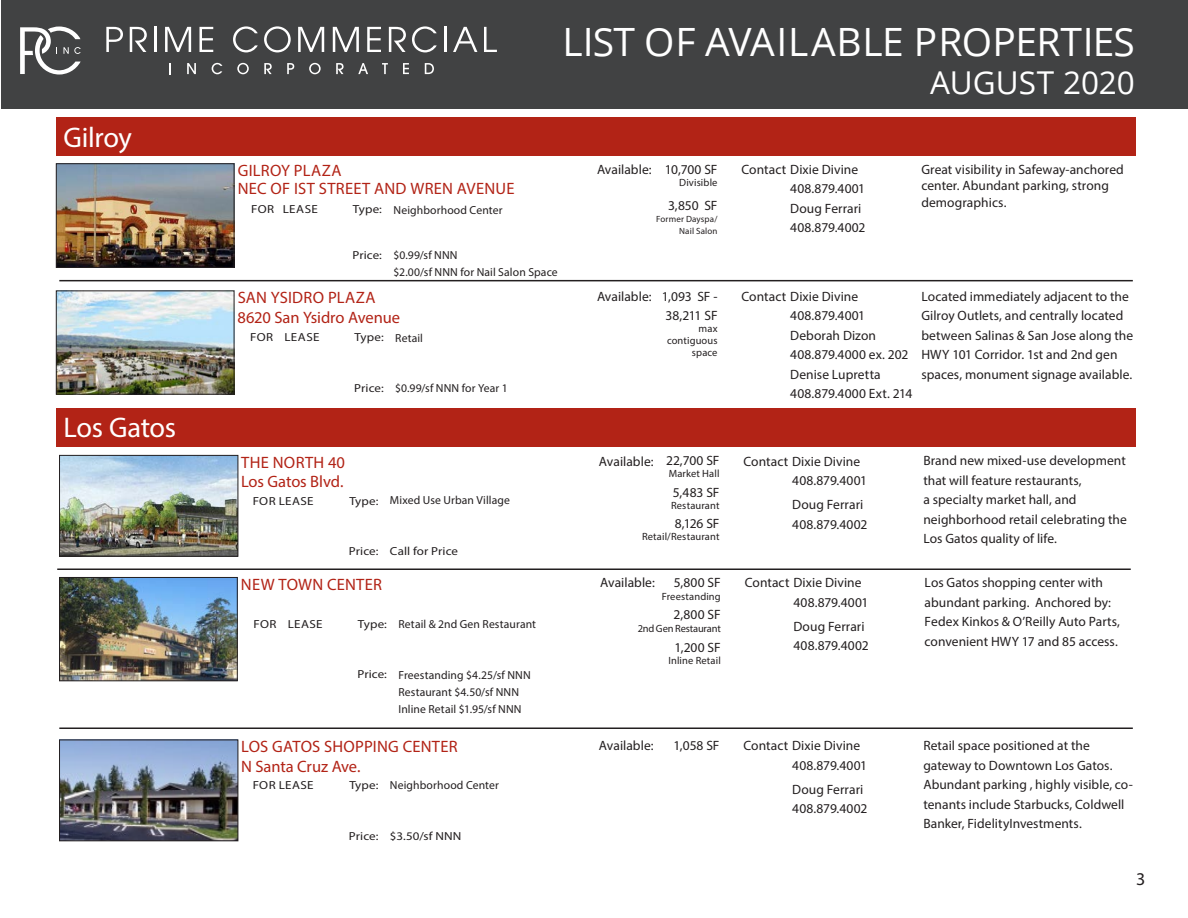
<style>
.page{position:relative;width:1188px;height:918px;background:#fff}
.page>*{position:absolute;margin:0;border:0;box-sizing:border-box;transform-origin:0 0}
.t1{font:39px "Open Sans";color:#fff}
.t2{font:31.5px "Open Sans";letter-spacing:-.005em;color:#fff}
.t3{font:28.5px "Myriad Pro";letter-spacing:-.015em;color:#fff}
.t4{font:18px "Myriad Pro";color:#231f20}
.t5{font:16.5px/19.5px "Myriad Pro";letter-spacing:.01em;color:#b22316}
.t6{font:13.5px/19.5px "Myriad Pro";letter-spacing:.005em;color:#231f20}
.t7{font:11.7px/16.8px "Myriad Pro";letter-spacing:.01em;color:#231f20}
.t8{font:11.7px "Myriad Pro";letter-spacing:.01em;color:#231f20;scale:1.11 1}
.t9{font:11.7px "Myriad Pro";letter-spacing:.03em;color:#231f20;scale:1.11 1}
.t10{font:10.5px/12px "Myriad Pro";letter-spacing:.01em;color:#231f20;text-align:right}
.t11{font:10.5px "Myriad Pro";letter-spacing:-.015em;color:#231f20}
.t12{font:9px/12px "Myriad Pro";letter-spacing:.02em;color:#231f20;text-align:right}
</style>
<div class="page">
<div style="left:1px;top:0;width:1187px;height:109px;background:#414243"></div>
<svg style="left:106px;top:27px;width:17px;height:25px"></svg>
<svg style="left:130px;top:27px;width:17px;height:25px"></svg>
<hr style="left:154px;top:27px;width:2px;height:25px;background:#fff">
<svg style="left:165px;top:27px;width:26px;height:25px"></svg>
<svg style="left:200px;top:27px;width:13px;height:25px"></svg>
<svg style="left:233px;top:26px;width:25px;height:26px"></svg>
<svg style="left:264px;top:26px;width:27px;height:26px"></svg>
<svg style="left:298px;top:27px;width:26px;height:25px"></svg>
<svg style="left:333px;top:27px;width:26px;height:25px"></svg>
<svg style="left:367px;top:27px;width:14px;height:25px"></svg>
<svg style="left:389px;top:27px;width:17px;height:25px"></svg>
<svg style="left:412px;top:26px;width:25px;height:26px"></svg>
<hr style="left:444px;top:27px;width:3px;height:25px;background:#fff">
<svg style="left:453px;top:27px;width:24px;height:25px"></svg>
<svg style="left:484px;top:27px;width:13px;height:25px"></svg>
<svg style="left:169px;top:63px;width:2px;height:11px"></svg>
<svg style="left:187px;top:63px;width:9px;height:11px"></svg>
<svg style="left:212px;top:63px;width:10px;height:11px"></svg>
<svg style="left:237px;top:63px;width:12px;height:11px"></svg>
<svg style="left:264px;top:63px;width:8px;height:11px"></svg>
<svg style="left:287px;top:63px;width:7px;height:11px"></svg>
<svg style="left:309px;top:63px;width:12px;height:11px"></svg>
<svg style="left:336px;top:63px;width:8px;height:11px"></svg>
<svg style="left:358px;top:63px;width:10px;height:11px"></svg>
<svg style="left:382px;top:63px;width:6px;height:11px"></svg>
<svg style="left:403px;top:63px;width:6px;height:11px"></svg>
<svg style="left:425px;top:63px;width:9px;height:11px"></svg>
<svg style="left:20px;top:27px;width:61px;height:48px"></svg>
<img style="left:58px;top:166px;width:174px;height:100px">
<div style="left:56px;top:164px;width:178px;height:104px;border:1px solid #231f20"></div>
<div style="left:56px;top:118px;width:1080px;height:38px;background:#b22316"></div>
<hr style="left:59px;top:280px;width:1074px;height:1px;background:#231f20">
<img style="left:58px;top:293px;width:174px;height:99px">
<div style="left:56px;top:291px;width:178px;height:103px;border:1px solid #231f20"></div>
<div style="left:56px;top:409px;width:1080px;height:38px;background:#b22316"></div>
<img style="left:61px;top:457px;width:175px;height:97px">
<div style="left:59px;top:455px;width:179px;height:101px;border:1px solid #231f20"></div>
<img style="left:61px;top:579px;width:175px;height:100px">
<div style="left:59px;top:577px;width:179px;height:104px;border:1px solid #231f20"></div>
<hr style="left:57px;top:568px;width:1074px;height:2px;background:#231f20">
<hr style="left:59px;top:728px;width:1074px;height:1px;background:#231f20">
<img style="left:61px;top:742px;width:175px;height:97px">
<div style="left:59px;top:740px;width:179px;height:101px;border:1px solid #231f20"></div>
<h3 class="t3" style="left:64px;top:120px;width:70px">Gilroy</h3>
<h3 class="t3" style="left:64px;top:410px;width:114px">Los Gatos</h3>
<h1 class="t1" style="left:562px;top:15px;width:574px">LIST OF AVAILABLE PROPERTIES</h1>
<h2 class="t2" style="left:930px;top:61px;width:206px">AUGUST 2020</h2>
<p class="t5" style="left:238px;top:161px;width:278px;line-height:18px">GILROY PLAZA<br>NEC OF IST STREET AND WREN AVENUE</p>
<p class="t6" style="left:597px;top:159px;width:122px">Available: 10,700 SF</p>
<p class="t10" style="left:679px;top:176px;width:40px">Divisible</p>
<p class="t6" style="left:668px;top:195px;width:51px">3,850 SF</p>
<p class="t12" style="left:656px;top:212px;width:63px">Former Dayspa/<br>Nail Salon</p>
<p class="t9" style="left:251px;top:202px;width:61px">FOR LEASE</p>
<p class="t8" style="left:353px;top:202px;width:28px">Type:</p>
<p class="t8" style="left:352px;top:248px;width:28px">Price:</p>
<p class="t7" style="left:394px;top:201px;width:110px">Neighborhood Center</p>
<p class="t7" style="left:394px;top:247px;width:166px">$0.99/sf NNN<br>$2.00/sf NNN for Nail Salon Space</p>
<p class="t5" style="left:238px;top:287px;width:164px">SAN YSIDRO PLAZA<br>8620 San Ysidro Avenue</p>
<p class="t6" style="left:597px;top:286px;width:122px;text-align:right">Available: 1,093 SF -<br>38,211 SF</p>
<p class="t10" style="left:667px;top:323px;width:52px">max contiguous space</p>
<p class="t9" style="left:250px;top:330px;width:64px">FOR LEASE</p>
<p class="t8" style="left:355px;top:330px;width:28px">Type:</p>
<p class="t7" style="left:395px;top:329px;width:29px">Retail</p>
<p class="t8" style="left:354px;top:380px;width:28px">Price:</p>
<p class="t7" style="left:395px;top:380px;width:114px">$0.99/sf NNN for Year 1</p>
<p class="t6" style="left:790px;top:159px;width:77px;text-indent:-49px">Contact Dixie Divine<br>408.879.4001<br>Doug Ferrari<br>408.879.4002</p>
<p class="t6" style="left:921px;top:161px;width:204px;line-height:16.5px">Great visibility in Safeway-anchored center. Abundant parking, strong demographics.</p>
<p class="t6" style="left:790px;top:286px;width:124px;text-indent:-49px">Contact Dixie Divine<br>408.879.4001<br>Deborah Dizon<br>408.879.4000 ex. 202<br>Denise Lupretta<br>408.879.4000 Ext. 214</p>
<p class="t6" style="left:921px;top:286px;width:213px">Located immediately adjacent to the Gilroy Outlets, and centrally located between Salinas &amp; San Jose along the HWY 101 Corridor. 1st and 2nd gen spaces, monument signage available.</p>
<p class="t5" style="left:241px;top:452px;width:106px">THE NORTH 40<br>Los Gatos Blvd.</p>
<p class="t9" style="left:253px;top:494px;width:56px">FOR LEASE</p>
<p class="t8" style="left:349px;top:494px;width:28px">Type:</p>
<p class="t7" style="left:390px;top:492px;width:122px">Mixed Use Urban Village</p>
<p class="t8" style="left:349px;top:544px;width:28px">Price:</p>
<p class="t8" style="left:390px;top:544px;width:63px">Call for Price</p>
<p class="t6" style="left:599px;top:451px;width:122px">Available: 22,700 SF</p>
<p class="t10" style="left:669px;top:467px;width:52px">Market Hall</p>
<p class="t6" style="left:673px;top:482px;width:48px">5,483 SF</p>
<p class="t10" style="left:671px;top:499px;width:50px">Restaurant</p>
<p class="t6" style="left:675px;top:514px;width:46px">8,126 SF</p>
<p class="t10" style="left:642px;top:530px;width:79px">Retail/Restaurant</p>
<p class="t5" style="left:241px;top:574px;width:143px">NEW TOWN CENTER</p>
<p class="t6" style="left:600px;top:573px;width:56px">Available:</p>
<p class="t6" style="left:674px;top:573px;width:49px">5,800 SF</p>
<p class="t10" style="left:662px;top:590px;width:61px">Freestanding</p>
<p class="t6" style="left:674px;top:605px;width:49px">2,800 SF</p>
<p class="t11" style="left:638px;top:622px;width:85px">2nd Gen Restaurant</p>
<p class="t6" style="left:674px;top:637px;width:48px">1,200 SF</p>
<p class="t10" style="left:668px;top:654px;width:54px">Inline Retail</p>
<p class="t9" style="left:253px;top:617px;width:64px">FOR LEASE</p>
<p class="t8" style="left:358px;top:617px;width:28px">Type:</p>
<p class="t7" style="left:399px;top:616px;width:139px">Retail &amp; 2nd Gen Restaurant</p>
<p class="t8" style="left:357px;top:667px;width:28px">Price:</p>
<p class="t7" style="left:399px;top:666px;width:134px">Freestanding $4.25/sf NNN<br>Restaurant $4.50/sf NNN<br>Inline Retail $1.95/sf NNN</p>
<p class="t6" style="left:792px;top:451px;width:76px;text-indent:-49px">Contact Dixie Divine<br>408.879.4001</p>
<p class="t6" style="left:792px;top:495px;width:77px">Doug Ferrari<br>408.879.4002</p>
<p class="t6" style="left:794px;top:573px;width:76px;text-indent:-49px">Contact Dixie Divine<br>408.879.4001</p>
<p class="t6" style="left:794px;top:616px;width:77px">Doug Ferrari<br>408.879.4002</p>
<p class="t6" style="left:923px;top:451px;width:205px">Brand new mixed-use development that will feature restaurants,<br>a specialty market hall, and neighborhood retail celebrating the<br>Los Gatos quality of life.</p>
<p class="t6" style="left:925px;top:573px;width:197px">Los Gatos shopping center with abundant parking. Anchored by:<br>Fedex Kinkos &amp; O’Reilly Auto Parts, convenient HWY 17 and 85 access.</p>
<p class="t5" style="left:241px;top:737px;width:218px">LOS GATOS SHOPPING CENTER<br>N Santa Cruz Ave.</p>
<p class="t9" style="left:253px;top:778px;width:56px">FOR LEASE</p>
<p class="t8" style="left:349px;top:778px;width:28px">Type:</p>
<p class="t7" style="left:390px;top:776px;width:110px">Neighborhood Center</p>
<p class="t8" style="left:349px;top:829px;width:28px">Price:</p>
<p class="t8" style="left:390px;top:829px;width:66px">$3.50/sf NNN</p>
<p class="t6" style="left:599px;top:736px;width:56px">Available:</p>
<p class="t6" style="left:674px;top:735px;width:47px">1,058 SF</p>
<p class="t6" style="left:792px;top:736px;width:76px;text-indent:-49px">Contact Dixie Divine<br>408.879.4001</p>
<p class="t6" style="left:792px;top:779px;width:77px">Doug Ferrari<br>408.879.4002</p>
<p class="t6" style="left:923px;top:736px;width:211px">Retail space positioned at the gateway to Downtown Los Gatos.<br>Abundant parking , highly visible, co&shy;tenants include Starbucks, Coldwell Banker, FidelityInvestments.</p>
<h3 class="t4" style="left:1136px;top:868px;width:11px">3</h3>
</div>
